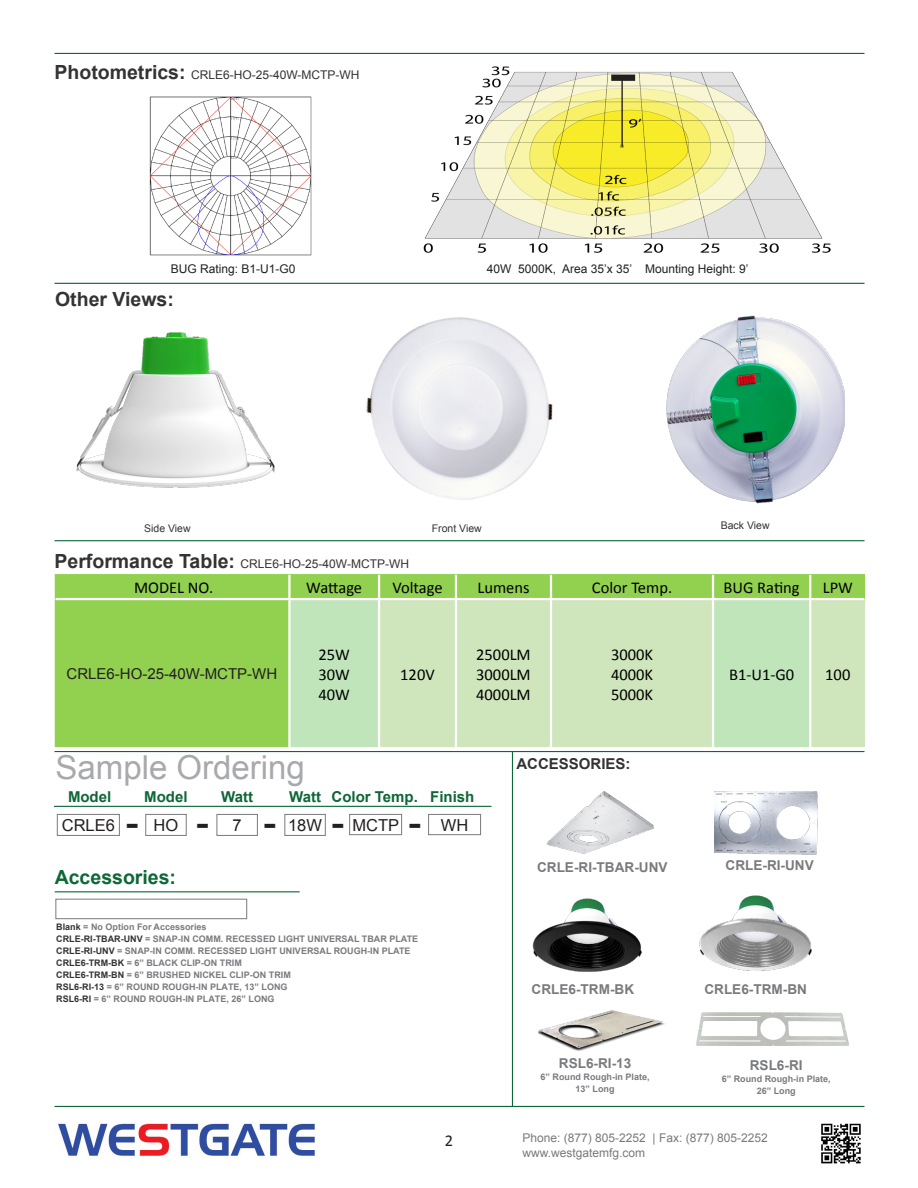
<style>
.page{position:relative;width:918px;height:1188px;background:#fff}
.page>*{position:absolute;margin:0;border:0;box-sizing:border-box;transform-origin:0 0}
.t1{font:33px "Arial";color:#a8a9ad}
.t2{font:700 28.5px "Verdana";color:#231f20}
.t3{font:700 19.5px "Arial";color:#0d6736}
.t4{font:700 19.5px "Arial";color:#333}
.t5{font:16.5px "Calibri";color:#000}
.t6{font:16.5px "Arial";color:#231f20}
.t7{font:16.5px "Calibri";color:#231f20}
.t8{font:700 15px "Arial";color:#0d6736}
.t9{font:15px "Arial";color:#231f20}
.t10{font:700 15px "Arial";color:#333}
.t11{font:700 13.65px "Arial";color:#7a7b7e}
.t12{font:12px "Arial";color:#333}
.t13{font:12px "Arial";color:#787a7d}
.t14{font:12px "Arial";color:#231f20}
.t15{font:10.5px "Arial";color:#333}
.t16{font:700 9px/12px "Arial";color:#7a7b7e;text-align:center}
.s1{font-weight:700;font-size:19.5px}
.s2{color:#323332}
.s3{font-style:inherit}
</style>
<div class="page">
<hr style="left:55px;top:540px;width:810px;height:1px;background:#0d6736">
<hr style="left:55px;top:53px;width:810px;height:1px;background:#0d6736">
<hr style="left:55px;top:283px;width:810px;height:1px;background:#0d6736">
<hr style="left:55px;top:1106px;width:810px;height:1px;background:#0d6736">
<hr style="left:55px;top:751px;width:810px;height:1px;background:#0d6736">
<hr style="left:512px;top:751px;width:1px;height:356px;background:#0d6736">
<img style="left:58px;top:1123px;width:257px;height:34px">
<img style="left:821px;top:1123px;width:40px;height:41px">
<div style="left:55px;top:574px;width:810px;height:173px;background:#92d050"></div>
<div style="left:291px;top:600px;width:87px;height:147px;background:#c0e5bb"></div>
<svg style="left:380px;top:599px;width:485px;height:148px;background:#cce5bb"></svg>
<hr style="left:288px;top:575px;width:3px;height:23px;background:#fff">
<hr style="left:378px;top:575px;width:2px;height:23px;background:#fff">
<hr style="left:455px;top:575px;width:2px;height:23px;background:#fff">
<hr style="left:550px;top:575px;width:2px;height:23px;background:#fff">
<hr style="left:712px;top:575px;width:2px;height:23px;background:#fff">
<hr style="left:809px;top:575px;width:2px;height:23px;background:#fff">
<hr style="left:288px;top:600px;width:3px;height:147px;background:#fff">
<hr style="left:378px;top:600px;width:2px;height:147px;background:#fff">
<hr style="left:455px;top:600px;width:2px;height:147px;background:#fff">
<hr style="left:550px;top:600px;width:2px;height:147px;background:#fff">
<hr style="left:712px;top:600px;width:2px;height:147px;background:#fff">
<hr style="left:809px;top:600px;width:2px;height:147px;background:#fff">
<hr style="left:56px;top:598px;width:233px;height:2px;background:#fff">
<hr style="left:289px;top:598px;width:90px;height:2px;background:#fff">
<hr style="left:379px;top:598px;width:77px;height:2px;background:#fff">
<hr style="left:456px;top:598px;width:95px;height:2px;background:#fff">
<hr style="left:551px;top:598px;width:162px;height:2px;background:#fff">
<hr style="left:713px;top:598px;width:97px;height:2px;background:#fff">
<hr style="left:810px;top:598px;width:54px;height:2px;background:#fff">
<div style="left:57px;top:814px;width:63px;height:22px;border:1px solid #787a7d"></div>
<div style="left:217px;top:814px;width:41px;height:22px;border:1px solid #787a7d"></div>
<div style="left:145px;top:814px;width:42px;height:22px;border:1px solid #787a7d"></div>
<div style="left:284px;top:814px;width:42px;height:22px;border:1px solid #787a7d"></div>
<div style="left:349px;top:814px;width:53px;height:21px;border:1px solid #787a7d"></div>
<div style="left:428px;top:814px;width:53px;height:21px;border:1px solid #787a7d"></div>
<hr style="left:54px;top:806px;width:437px;height:1px;background:#0d6736">
<img style="left:546px;top:791px;width:108px;height:63px">
<img style="left:532px;top:898px;width:110px;height:74px">
<img style="left:714px;top:791px;width:104px;height:64px">
<img style="left:699px;top:895px;width:113px;height:76px">
<img style="left:76px;top:332px;width:199px;height:156px">
<img style="left:366px;top:317px;width:187px;height:183px">
<img style="left:424px;top:66px;width:407px;height:187px">
<img style="left:149px;top:96px;width:163px;height:160px">
<div style="left:55px;top:899px;width:192px;height:20px;background:#fff;border:1px solid #787a7d"></div>
<hr style="left:55px;top:891px;width:245px;height:1px;background:#0d6736">
<img style="left:666px;top:315px;width:179px;height:189px">
<img style="left:696px;top:1012px;width:153px;height:34px">
<img style="left:539px;top:1010px;width:126px;height:41px">
<p class="t12" style="left:55px;top:67px;width:306px"><span class="s1">Photometrics:</span> CRLE6-HO-25-40W-MCTP-WH</p>
<p class="t14" style="left:171px;top:261px;width:126px">BUG Rating: B1-U1-G0</p>
<p class="t14" style="left:487px;top:261px;width:263px">40W 5000K, Area 35’x 35’ Mounting Height: 9’</p>
<p class="t4" style="left:55px;top:286px;width:120px">Other Views:</p>
<p class="t15" style="left:144px;top:521px;width:48px">Side View</p>
<p class="t15" style="left:432px;top:522px;width:51px">Front View</p>
<p class="t12" style="left:55px;top:555px;width:356px"><span class="s1">Performance Table:</span> CRLE6-HO-25-40W-MCTP-WH</p>
<p class="t15" style="left:721px;top:518px;width:50px">Back View</p>
<p class="t5" style="left:134px;top:577px;width:81px">MODEL NO.</p>
<p class="t5" style="left:306px;top:577px;width:57px">Wattage</p>
<p class="t5" style="left:392px;top:577px;width:52px">Voltage</p>
<p class="t5" style="left:477px;top:577px;width:54px">Lumens</p>
<p class="t5" style="left:592px;top:577px;width:82px">Color Temp.</p>
<p class="t5" style="left:724px;top:577px;width:78px">BUG Rating</p>
<p class="t5" style="left:823px;top:577px;width:32px">LPW</p>
<p class="t9" style="left:67px;top:664px;width:212px">CRLE6-HO-25-40W-MCTP-WH</p>
<p class="t5" style="left:319px;top:644px;width:33px">25W</p>
<p class="t5" style="left:319px;top:664px;width:33px">30W</p>
<p class="t5" style="left:319px;top:684px;width:33px">40W</p>
<p class="t1" style="left:56px;top:746px;width:251px">Sample Ordering</p>
<p class="t5" style="left:400px;top:664px;width:36px">120V</p>
<p class="t5" style="left:476px;top:644px;width:56px">2500LM</p>
<p class="t5" style="left:476px;top:664px;width:56px">3000LM</p>
<p class="t5" style="left:476px;top:684px;width:56px">4000LM</p>
<p class="t5" style="left:611px;top:644px;width:44px">3000K</p>
<p class="t5" style="left:611px;top:664px;width:44px">4000K</p>
<p class="t5" style="left:611px;top:684px;width:44px">5000K</p>
<p class="t10" style="left:516px;top:754px;width:116px">ACCESSORIES:</p>
<p class="t8" style="left:332px;top:786px;width:88px">Color Temp.</p>
<p class="t8" style="left:430px;top:786px;width:46px">Finish</p>
<p class="t8" style="left:68px;top:786px;width:45px">Model</p>
<p class="t8" style="left:144px;top:786px;width:45px">Model</p>
<p class="t8" style="left:221px;top:786px;width:33px">Watt</p>
<p class="t8" style="left:289px;top:786px;width:33px">Watt</p>
<p class="t2" style="left:125px;top:806px;width:15px">-</p>
<p class="t2" style="left:196px;top:806px;width:15px">-</p>
<p class="t2" style="left:263px;top:806px;width:15px">-</p>
<p class="t2" style="left:331px;top:806px;width:15px">-</p>
<p class="t2" style="left:408px;top:806px;width:15px">-</p>
<p class="t6" style="left:62px;top:814px;width:55px">CRLE6</p>
<p class="t6" style="left:154px;top:814px;width:26px">HO</p>
<p class="t6" style="left:233px;top:814px;width:11px">7</p>
<p class="t6" style="left:288px;top:814px;width:35px">18W</p>
<p class="t6" style="left:352px;top:814px;width:48px">MCTP</p>
<p class="t6" style="left:441px;top:814px;width:29px">WH</p>
<p class="t3" style="left:55px;top:865px;width:123px">Accessories:</p>
<p class="t16" style="left:56px;top:921px;width:363px;text-align:left"><span class="s2">Blank</span> = No Option For Accessories<br><span class="s2">CRLE-RI-TBAR-UNV</span> = SNAP-IN COMM. RECESSED LIGHT UNIVERSAL TBAR PLATE <span class="s2">CRLE-RI-UNV</span> = SNAP-IN COMM. RECESSED LIGHT UNIVERSAL ROUGH-IN PLATE <span class="s2">CRLE6-TRM-BK</span> = 6” BLACK CLIP-ON TRIM<br><span class="s2">CRLE6-TRM-BN</span> = 6” BRUSHED NICKEL CLIP-ON TRIM<br><span class="s2">RSL</span><span class="s2">6</span><span class="s2">-RI-13</span> = <span class="s3">6</span>” ROUND ROUGH-IN PLATE, 13” LONG<br><span class="s2">RSL</span><span class="s2">6</span><span class="s2">-RI</span> = <span class="s3">6</span>” ROUND ROUGH-IN PLATE, 26” LONG</p>
<p class="t11" style="left:537px;top:858px;width:132px">CRLE-RI-TBAR-UNV</p>
<p class="t11" style="left:532px;top:981px;width:104px">CRLE6-TRM-BK</p>
<p class="t11" style="left:559px;top:1055px;width:74px">RSL<span class="s3">6</span>-RI-13</p>
<p class="t16" style="left:541px;top:1071px;width:111px"><span class="s3">6</span>” Round Rough-in Plate,<br>13” Long</p>
<p class="t5" style="left:729px;top:664px;width:67px">B1-U1-G0</p>
<p class="t5" style="left:825px;top:664px;width:27px">100</p>
<p class="t11" style="left:726px;top:856px;width:90px">CRLE-RI-UNV</p>
<p class="t11" style="left:704px;top:981px;width:104px">CRLE6-TRM-BN</p>
<p class="t11" style="left:750px;top:1056px;width:54px">RSL<span class="s3">6</span>-RI</p>
<p class="t16" style="left:722px;top:1073px;width:111px"><span class="s3">6</span>” Round Rough-in Plate,<br>26” Long</p>
<p class="t7" style="left:445px;top:1131px;width:10px">2</p>
<p class="t13" style="left:522px;top:1130px;width:247px">Phone: (877) 805-2252 | Fax: (877) 805-2252</p>
<p class="t13" style="left:522px;top:1145px;width:124px">www.westgatemfg.com</p>
</div>
